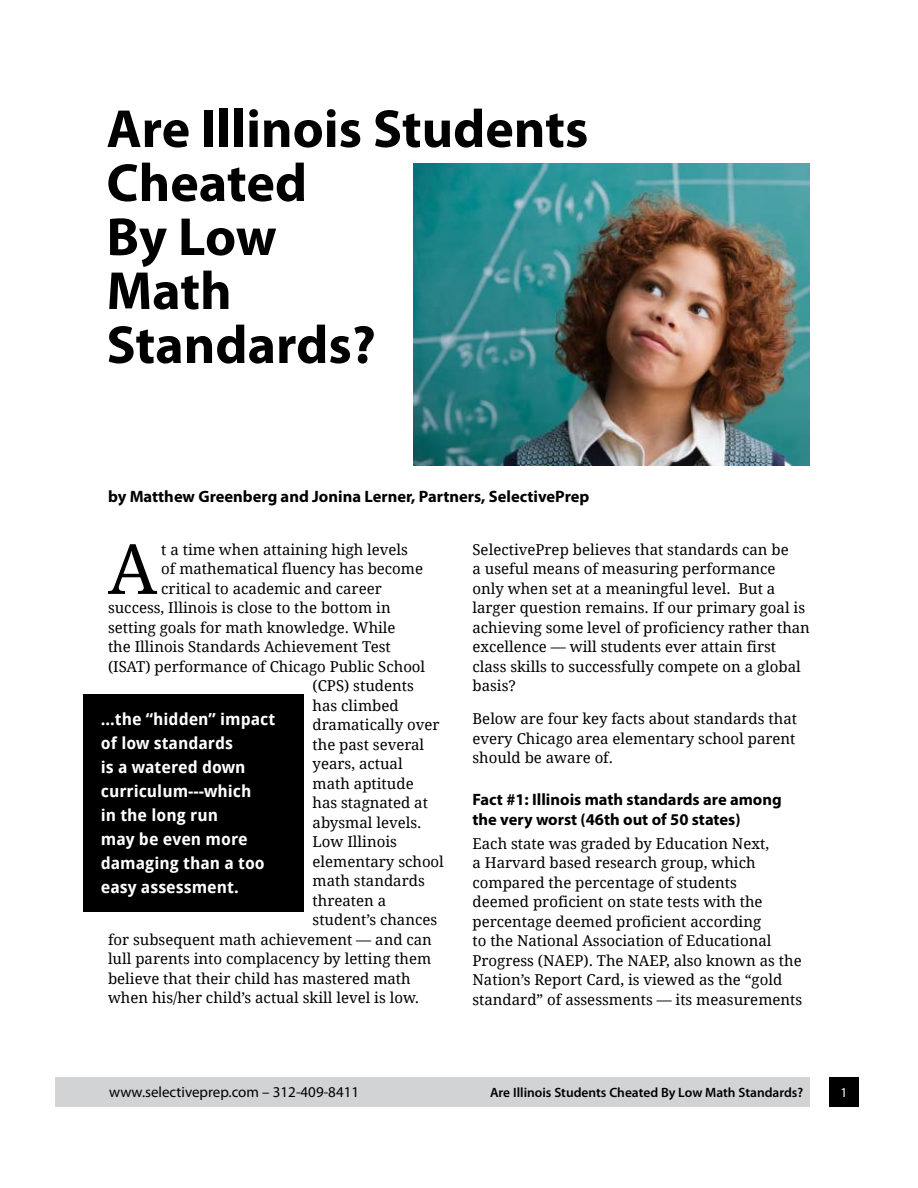
<style>
.page{position:relative;width:918px;height:1188px;background:#fff}
.page>*{position:absolute;margin:0;border:0;box-sizing:border-box;transform-origin:0 0}
.t1{font:69.6px "Droid Serif";color:#000}
.t2{font:700 54px/54px "Myriad Pro";color:#000}
.t3{font:700 16.5px/19.5px "Myriad Pro";color:#000}
.t4{font:700 16.5px/24px "Droid Sans";color:#fff}
.t5{font:15px/19.5px "Droid Serif";color:#000}
.t6{font:15px "Myriad Pro";color:#000}
.t7{font:600 13.5px "Myriad Pro";color:#000}
</style>
<div class="page">
<div style="left:55px;top:1077px;width:755px;height:30px;background:#d1d3d4"></div>
<div style="left:829px;top:1077px;width:30px;height:30px;background:#000"></div>
<img style="left:413px;top:163px;width:397px;height:302px">
<div style="left:83px;top:694px;width:221px;height:217px;background:#000"></div>
<h2 class="t2" style="left:106px;top:103px;width:483px">Are Illinois Students<br>Cheated<br>By Low<br>Math<br>Standards?</h2>
<p class="t3" style="left:108px;top:487px;width:483px">by Matthew Greenberg and Jonina Lerner, Partners, SelectivePrep</p>
<h1 class="t1" style="left:108px;top:529px;width:51px">A</h1>
<p class="t5" style="left:161px;top:540px;width:248px">t a time when attaining high levels</p>
<p class="t5" style="left:161px;top:559px;width:263px">of mathematical fluency has become</p>
<p class="t5" style="left:161px;top:579px;width:222px">critical to academic and career</p>
<p class="t5" style="left:108px;top:598px;width:284px">success, Illinois is close to the bottom in</p>
<p class="t5" style="left:108px;top:618px;width:289px">setting goals for math knowledge. While</p>
<p class="t5" style="left:108px;top:637px;width:284px">the Illinois Standards Achievement Test</p>
<p class="t5" style="left:108px;top:657px;width:319px">(ISAT) performance of Chicago Public School</p>
<p class="t5" style="left:313px;top:676px;width:103px">(CPS) students</p>
<p class="t5" style="left:313px;top:696px;width:88px">has climbed</p>
<p class="t5" style="left:313px;top:715px;width:129px">dramatically over</p>
<p class="t5" style="left:313px;top:735px;width:113px">the past several</p>
<p class="t5" style="left:313px;top:754px;width:92px">years, actual</p>
<p class="t5" style="left:313px;top:774px;width:103px">math aptitude</p>
<p class="t5" style="left:313px;top:793px;width:117px">has stagnated at</p>
<p class="t5" style="left:313px;top:813px;width:110px">abysmal levels.</p>
<p class="t5" style="left:313px;top:832px;width:86px">Low Illinois</p>
<p class="t5" style="left:313px;top:852px;width:133px">elementary school</p>
<p class="t5" style="left:313px;top:871px;width:114px">math standards</p>
<p class="t5" style="left:313px;top:891px;width:75px">threaten a</p>
<p class="t5" style="left:313px;top:910px;width:126px">student’s chances</p>
<p class="t5" style="left:108px;top:930px;width:325px">for subsequent math achievement — and can</p>
<p class="t5" style="left:108px;top:949px;width:325px">lull parents into complacency by letting them</p>
<p class="t5" style="left:108px;top:969px;width:304px">believe that their child has mastered math</p>
<p class="t5" style="left:108px;top:988px;width:313px">when his/her child’s actual skill level is low.</p>
<p class="t4" style="left:101px;top:707px;width:176px">...the “hidden” impact of low standards<br>is a watered down curriculum---which<br>in the long run<br>may be even more damaging than a too easy assessment.</p>
<p class="t5" style="left:472px;top:540px;width:339px">SelectivePrep believes that standards can be<br>a useful means of measuring performance only when set at a meaningful level. But a larger question remains. If our primary goal is achieving some level of proficiency rather than excellence — will students ever attain first class skills to successfully compete on a global basis?</p>
<p class="t5" style="left:472px;top:709px;width:326px;text-align:justify">Below are four key facts about standards that every Chicago area elementary school parent should be aware of.</p>
<p class="t3" style="left:472px;top:790px;width:311px">Fact #1: Illinois math standards are among the very worst (46th out of 50 states)</p>
<p class="t5" style="left:472px;top:834px;width:331px">Each state was graded by Education Next,<br>a Harvard based research group, which compared the percentage of students<br>deemed proficient on state tests with the percentage deemed proficient according<br>to the National Association of Educational Progress (NAEP). The NAEP, also known as the Nation’s Report Card, is viewed as the “gold standard” of assessments — its measurements</p>
<p class="t6" style="left:109px;top:1084px;width:251px">www.selectiveprep.com – 312-409-8411</p>
<p class="t7" style="left:490px;top:1085px;width:315px">Are Illinois Students Cheated By Low Math Standards?</p>
</div>
